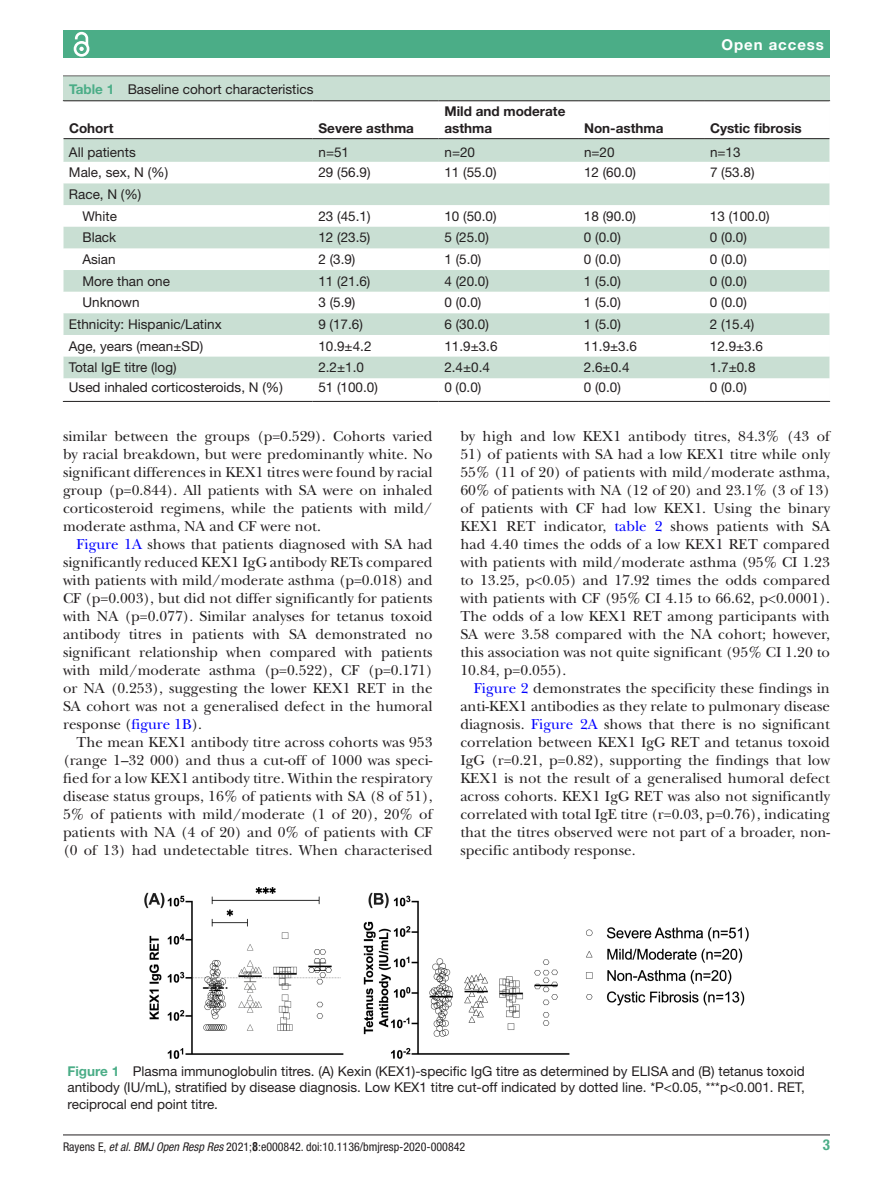
<style>
.page{position:relative;width:893px;height:1191px;background:#fff}
.page>*{position:absolute;margin:0;border:0;box-sizing:border-box;transform-origin:0 0}
.t1{font:15px/18px "New Baskerville";color:#231f20;text-align:justify}
.t2{font:700 15px "Helvetica Neue LT Std";letter-spacing:.065em;color:#fff}
.t3{font:700 condensed 15px "Helvetica Neue LT Std";color:#4bad87}
.t4{font:13.5px/16.2px "Helvetica Neue LT Std";color:#231f20}
.t5{font:700 13.5px/16.2px "Helvetica Neue LT Std";color:#231f20}
.t6{font:condensed 12px "Helvetica Neue LT Std";color:#231f20}
.s1{font-weight:700;color:#4bad87}
.s2{color:#00f}
.s3{font-style:italic}
.s4{font-family:"Helvetica";font-weight:700}
</style>
<div class="page">
<hr style="left:63px;top:1134px;width:767px;height:1px;background:#231f20">
<div style="left:63px;top:31px;width:767px;height:27px;background:#4bad87"></div>
<svg style="left:73px;top:31px;width:17px;height:26px"></svg>
<div style="left:63px;top:76px;width:767px;height:24px;background:#c9dfd3"></div>
<svg style="left:64px;top:101px;width:766px;height:300px"></svg>
<hr style="left:63px;top:100px;width:249px;height:1px;background:#231f20">
<hr style="left:63px;top:138px;width:249px;height:1px;background:#231f20">
<hr style="left:312px;top:100px;width:126px;height:1px;background:#231f20">
<hr style="left:312px;top:138px;width:126px;height:1px;background:#231f20">
<hr style="left:438px;top:100px;width:140px;height:1px;background:#231f20">
<hr style="left:438px;top:138px;width:140px;height:1px;background:#231f20">
<hr style="left:578px;top:100px;width:126px;height:1px;background:#231f20">
<hr style="left:578px;top:138px;width:126px;height:1px;background:#231f20">
<hr style="left:704px;top:100px;width:126px;height:1px;background:#231f20">
<hr style="left:704px;top:138px;width:126px;height:1px;background:#231f20">
<hr style="left:63px;top:401px;width:249px;height:1px;background:#231f20">
<hr style="left:312px;top:401px;width:126px;height:1px;background:#231f20">
<hr style="left:438px;top:401px;width:140px;height:1px;background:#231f20">
<hr style="left:578px;top:401px;width:126px;height:1px;background:#231f20">
<hr style="left:704px;top:401px;width:126px;height:1px;background:#231f20">
<hr style="left:63px;top:101px;width:1px;height:38px;background:#fff">
<svg style="left:63px;top:139px;width:1px;height:239px"></svg>
<img style="left:144px;top:887px;width:605px;height:171px">
<p class="t4" style="left:69px;top:81px;width:246px"><span class="s1">Table 1</span> Baseline cohort characteristics</p>
<p class="t5" style="left:69px;top:119px;width:46px">Cohort</p>
<p class="t5" style="left:318px;top:119px;width:97px">Severe asthma</p>
<p class="t2" style="left:721px;top:35px;width:104px">Open access</p>
<p class="t5" style="left:444px;top:103px;width:122px">Mild and moderate asthma</p>
<p class="t5" style="left:584px;top:119px;width:81px">Non-asthma</p>
<p class="t5" style="left:710px;top:119px;width:93px">Cystic fibrosis</p>
<p class="t4" style="left:69px;top:144px;width:68px">All patients</p>
<p class="t4" style="left:318px;top:144px;width:32px">n=51</p>
<p class="t4" style="left:444px;top:144px;width:32px">n=20</p>
<p class="t4" style="left:584px;top:144px;width:32px">n=20</p>
<p class="t4" style="left:710px;top:144px;width:32px">n=13</p>
<p class="t4" style="left:69px;top:164px;width:101px">Male, sex, N (%)</p>
<p class="t4" style="left:318px;top:164px;width:54px">29 (56.9)</p>
<p class="t4" style="left:444px;top:164px;width:54px">11 (55.0)</p>
<p class="t4" style="left:584px;top:164px;width:54px">12 (60.0)</p>
<p class="t4" style="left:710px;top:164px;width:46px">7 (53.8)</p>
<p class="t4" style="left:82px;top:183px;width:60px;line-height:21.6px;text-indent:-14px">Race, N (%)<br>White</p>
<p class="t4" style="left:318px;top:208px;width:54px">23 (45.1)</p>
<p class="t4" style="left:444px;top:208px;width:54px">10 (50.0)</p>
<p class="t4" style="left:584px;top:208px;width:54px">18 (90.0)</p>
<p class="t4" style="left:710px;top:208px;width:61px">13 (100.0)</p>
<p class="t4" style="left:82px;top:229px;width:35px">Black</p>
<p class="t4" style="left:318px;top:229px;width:54px">12 (23.5)</p>
<p class="t4" style="left:444px;top:229px;width:46px">5 (25.0)</p>
<p class="t4" style="left:584px;top:229px;width:39px">0 (0.0)</p>
<p class="t4" style="left:710px;top:229px;width:39px">0 (0.0)</p>
<p class="t4" style="left:82px;top:251px;width:35px">Asian</p>
<p class="t4" style="left:318px;top:251px;width:39px">2 (3.9)</p>
<p class="t4" style="left:444px;top:251px;width:39px">1 (5.0)</p>
<p class="t4" style="left:584px;top:251px;width:39px">0 (0.0)</p>
<p class="t4" style="left:710px;top:251px;width:39px">0 (0.0)</p>
<p class="t4" style="left:82px;top:273px;width:89px">More than one</p>
<p class="t4" style="left:318px;top:273px;width:54px">11 (21.6)</p>
<p class="t4" style="left:444px;top:273px;width:46px">4 (20.0)</p>
<p class="t4" style="left:584px;top:273px;width:39px">1 (5.0)</p>
<p class="t4" style="left:710px;top:273px;width:39px">0 (0.0)</p>
<p class="t4" style="left:82px;top:294px;width:59px">Unknown</p>
<p class="t4" style="left:318px;top:294px;width:39px">3 (5.9)</p>
<p class="t4" style="left:444px;top:294px;width:39px">0 (0.0)</p>
<p class="t4" style="left:584px;top:294px;width:39px">1 (5.0)</p>
<p class="t4" style="left:710px;top:294px;width:39px">0 (0.0)</p>
<p class="t4" style="left:69px;top:316px;width:154px">Ethnicity: Hispanic/Latinx</p>
<p class="t4" style="left:318px;top:316px;width:46px">9 (17.6)</p>
<p class="t4" style="left:444px;top:316px;width:46px">6 (30.0)</p>
<p class="t4" style="left:584px;top:316px;width:39px">1 (5.0)</p>
<p class="t4" style="left:710px;top:316px;width:46px">2 (15.4)</p>
<p class="t4" style="left:69px;top:337px;width:136px">Age, years (mean±SD)</p>
<p class="t4" style="left:318px;top:337px;width:55px">10.9±4.2</p>
<p class="t4" style="left:444px;top:337px;width:55px">11.9±3.6</p>
<p class="t4" style="left:584px;top:337px;width:55px">11.9±3.6</p>
<p class="t4" style="left:710px;top:337px;width:55px">12.9±3.6</p>
<p class="t4" style="left:69px;top:359px;width:109px">Total IgE titre (log)</p>
<p class="t4" style="left:318px;top:359px;width:47px">2.2±1.0</p>
<p class="t4" style="left:444px;top:359px;width:47px">2.4±0.4</p>
<p class="t4" style="left:584px;top:359px;width:47px">2.6±0.4</p>
<p class="t4" style="left:710px;top:359px;width:47px">1.7±0.8</p>
<p class="t4" style="left:69px;top:379px;width:216px">Used inhaled corticosteroids, N (%)</p>
<p class="t4" style="left:318px;top:379px;width:61px">51 (100.0)</p>
<p class="t4" style="left:444px;top:379px;width:39px">0 (0.0)</p>
<p class="t4" style="left:584px;top:379px;width:39px">0 (0.0)</p>
<p class="t4" style="left:710px;top:379px;width:39px">0 (0.0)</p>
<p class="t1" style="left:63px;top:427px;width:371px">similar between the groups (p=0.529). Cohorts varied by racial breakdown, but were predominantly white. No significant differences in KEX1 titres were found by racial group (p=0.844). All patients with SA were on inhaled corticosteroid regimens, while the patients with mild/ moderate asthma, NA and CF were not.</p>
<p class="t1" style="left:63px;top:535px;width:371px;text-indent:14px"><span class="s2">Figure 1A</span> shows that patients diagnosed with SA had significantly reduced KEX1 IgG antibody RETs compared with patients with mild/moderate asthma (p=0.018) and CF (p=0.003), but did not differ significantly for patients with NA (p=0.077). Similar analyses for tetanus toxoid antibody titres in patients with SA demonstrated no significant relationship when compared with patients with mild/moderate asthma (p=0.522), CF (p=0.171) or NA (0.253), suggesting the lower KEX1 RET in the SA cohort was not a generalised defect in the humoral response (<span class="s2">figure 1B</span>).</p>
<p class="t1" style="left:63px;top:733px;width:371px;text-indent:14px">The mean KEX1 antibody titre across cohorts was 953 (range 1–32 000) and thus a cut-off of 1000 was speci&shy;fied for a low KEX1 antibody titre. Within the respiratory disease status groups, 16% of patients with SA (8 of 51), 5% of patients with mild/moderate (1 of 20), 20% of patients with NA (4 of 20) and 0% of patients with CF (0 of 13) had undetectable titres. When characterised</p>
<p class="t1" style="left:460px;top:427px;width:371px">by high and low KEX1 antibody titres, 84.3% (43 of</p>
<p class="t1" style="left:460px;top:445px;width:371px">51) of patients with SA had a low KEX1 titre while only 55% (11 of 20) of patients with mild/moderate asthma, 60% of patients with NA (12 of 20) and 23.1% (3 of 13) of patients with CF had low KEX1. Using the binary KEX1 RET indicator, <span class="s2">table 2</span> shows patients with SA had 4.40 times the odds of a low KEX1 RET compared with patients with mild/moderate asthma (95% CI 1.23 to 13.25, p&lt;0.05) and 17.92 times the odds compared with patients with CF (95% CI 4.15 to 66.62, p&lt;0.0001).<br>The odds of a low KEX1 RET among participants with SA were 3.58 compared with the NA cohort; however, this association was not quite significant (95% CI 1.20 to 10.84, p=0.055).</p>
<p class="t1" style="left:460px;top:679px;width:371px;text-indent:14px"><span class="s2">Figure 2</span> demonstrates the specificity these findings in anti-KEX1 antibodies as they relate to pulmonary disease diagnosis. <span class="s2">Figure 2A</span> shows that there is no significant correlation between KEX1 IgG RET and tetanus toxoid IgG (r=0.21, p=0.82), supporting the findings that low KEX1 is not the result of a generalised humoral defect across cohorts. KEX1 IgG RET was also not significantly correlated with total IgE titre (r=0.03, p=0.76), indicating that the titres observed were not part of a broader, non&shy;specific antibody response.</p>
<p class="t4" style="left:68px;top:1063px;width:739px;text-align:justify"><span class="s1">Figure 1</span> Plasma immunoglobulin titres. (A) Kexin (KEX1)-specific IgG titre as determined by ELISA and (B) tetanus toxoid antibody (IU/mL), stratified by disease diagnosis. Low KEX1 titre cut-off indicated by dotted line. *P&lt;0.05, ***p&lt;0.001. RET, reciprocal end point titre.</p>
<p class="t6" style="left:63px;top:1139px;width:404px">Rayens E, <span class="s3">et al</span>. <span class="s3">BMJ Open Resp Res</span> 2021;<span class="s4">8</span>:e000842. doi:10.1136/bmjresp-2020-000842</p>
<p class="t3" style="left:823px;top:1135px;width:9px">3</p>
</div>
